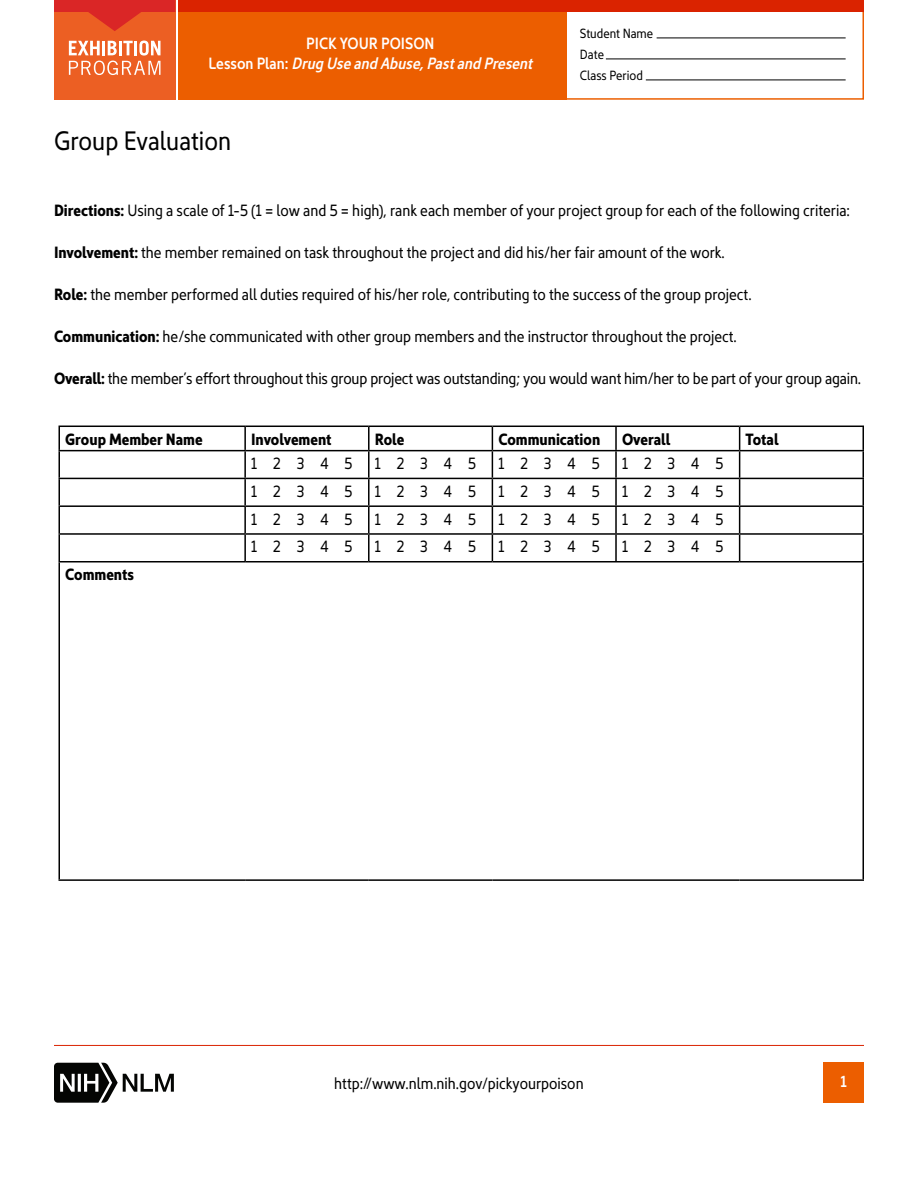
<style>
.page{position:relative;width:918px;height:1188px;background:#fff}
.page>*{position:absolute;margin:0;border:0;box-sizing:border-box;transform-origin:0 0}
.t1{font:27px "Kyrial Sans Pro Regular Cond";color:#000}
.t2{font:16.5px "Kyrial Sans Pro Regular Cond";color:#000}
.t3{font:16.5px "Kyrial Sans Pro Bold Cond";color:#000}
.t4{font:16.5px "Kyrial Sans Pro Semi Bold Cond Itali";color:#fff}
.t5{font:16.5px "Kyrial Sans Pro Semi Bold Cond";color:#fff}
.t6{font:13.5px/21px "Kyrial Sans Pro Regular Cond";color:#000}
.s1{font-family:"Kyrial Sans Pro Semi Bold Cond"}
.s2{font-family:"Kyrial Sans Pro Bold Cond"}
</style>
<div class="page">
<div style="left:824px;top:1063px;width:40px;height:40px;background:#ec5e00"></div>
<hr style="left:54px;top:1045px;width:810px;height:1px;background:#da2300">
<div style="left:178px;top:6px;width:388px;height:94px;background:#ec5e00"></div>
<div style="left:476px;top:6px;width:388px;height:94px;border:2px solid #ec5e00"></div>
<div style="left:178px;top:0;width:686px;height:12px;background:#da2300"></div>
<div style="left:54px;top:0;width:121px;height:100px;background:#ec5f23"></div>
<svg style="left:69px;top:41px;width:92px;height:34px"></svg>
<svg style="left:54px;top:0;width:121px;height:31px"></svg>
<hr style="left:657px;top:38px;width:189px;height:1px;background:#000">
<hr style="left:606px;top:59px;width:240px;height:1px;background:#000">
<hr style="left:646px;top:80px;width:200px;height:1px;background:#000">
<hr style="left:58px;top:426px;width:187px;height:1px;background:#000">
<hr style="left:58px;top:427px;width:2px;height:23px;background:#000">
<hr style="left:245px;top:426px;width:124px;height:1px;background:#000">
<hr style="left:244px;top:427px;width:2px;height:23px;background:#000">
<hr style="left:369px;top:426px;width:123px;height:1px;background:#000">
<hr style="left:368px;top:427px;width:2px;height:23px;background:#000">
<hr style="left:492px;top:426px;width:124px;height:1px;background:#000">
<hr style="left:616px;top:426px;width:124px;height:1px;background:#000">
<hr style="left:615px;top:427px;width:2px;height:23px;background:#000">
<hr style="left:740px;top:426px;width:124px;height:1px;background:#000">
<hr style="left:862px;top:427px;width:2px;height:23px;background:#000">
<hr style="left:58px;top:450px;width:187px;height:1px;background:#000">
<hr style="left:58px;top:451px;width:2px;height:27px;background:#000">
<hr style="left:245px;top:450px;width:124px;height:1px;background:#000">
<hr style="left:244px;top:451px;width:2px;height:27px;background:#000">
<hr style="left:369px;top:450px;width:123px;height:1px;background:#000">
<hr style="left:368px;top:451px;width:2px;height:27px;background:#000">
<hr style="left:492px;top:450px;width:124px;height:1px;background:#000">
<hr style="left:616px;top:450px;width:124px;height:1px;background:#000">
<hr style="left:615px;top:451px;width:2px;height:27px;background:#000">
<hr style="left:740px;top:450px;width:124px;height:1px;background:#000">
<hr style="left:862px;top:451px;width:2px;height:27px;background:#000">
<hr style="left:58px;top:478px;width:187px;height:1px;background:#000">
<hr style="left:58px;top:479px;width:2px;height:26px;background:#000">
<hr style="left:245px;top:478px;width:124px;height:1px;background:#000">
<hr style="left:244px;top:479px;width:2px;height:26px;background:#000">
<hr style="left:369px;top:478px;width:123px;height:1px;background:#000">
<hr style="left:368px;top:479px;width:2px;height:26px;background:#000">
<hr style="left:492px;top:478px;width:124px;height:1px;background:#000">
<hr style="left:616px;top:478px;width:124px;height:1px;background:#000">
<hr style="left:615px;top:479px;width:2px;height:26px;background:#000">
<hr style="left:740px;top:478px;width:124px;height:1px;background:#000">
<hr style="left:862px;top:479px;width:2px;height:26px;background:#000">
<hr style="left:58px;top:505px;width:187px;height:2px;background:#000">
<hr style="left:58px;top:507px;width:2px;height:26px;background:#000">
<hr style="left:245px;top:505px;width:124px;height:2px;background:#000">
<hr style="left:244px;top:507px;width:2px;height:26px;background:#000">
<hr style="left:369px;top:505px;width:123px;height:2px;background:#000">
<hr style="left:368px;top:507px;width:2px;height:26px;background:#000">
<hr style="left:492px;top:505px;width:124px;height:2px;background:#000">
<hr style="left:616px;top:505px;width:124px;height:2px;background:#000">
<hr style="left:615px;top:507px;width:2px;height:26px;background:#000">
<hr style="left:740px;top:505px;width:124px;height:2px;background:#000">
<hr style="left:862px;top:507px;width:2px;height:26px;background:#000">
<hr style="left:58px;top:533px;width:187px;height:2px;background:#000">
<hr style="left:58px;top:535px;width:2px;height:26px;background:#000">
<hr style="left:245px;top:533px;width:124px;height:2px;background:#000">
<hr style="left:244px;top:535px;width:2px;height:26px;background:#000">
<hr style="left:369px;top:533px;width:123px;height:2px;background:#000">
<hr style="left:368px;top:535px;width:2px;height:26px;background:#000">
<hr style="left:492px;top:533px;width:124px;height:2px;background:#000">
<svg style="left:492px;top:427px;width:1px;height:134px"></svg>
<hr style="left:616px;top:533px;width:124px;height:2px;background:#000">
<hr style="left:615px;top:535px;width:2px;height:26px;background:#000">
<hr style="left:740px;top:533px;width:124px;height:2px;background:#000">
<svg style="left:739px;top:427px;width:1px;height:134px"></svg>
<hr style="left:862px;top:535px;width:2px;height:26px;background:#000">
<hr style="left:58px;top:561px;width:187px;height:1px;background:#000">
<hr style="left:58px;top:562px;width:2px;height:317px;background:#000">
<hr style="left:245px;top:561px;width:124px;height:1px;background:#000">
<hr style="left:369px;top:561px;width:123px;height:1px;background:#000">
<hr style="left:492px;top:561px;width:124px;height:1px;background:#000">
<hr style="left:616px;top:561px;width:124px;height:1px;background:#000">
<hr style="left:740px;top:561px;width:124px;height:1px;background:#000">
<hr style="left:862px;top:562px;width:2px;height:317px;background:#000">
<hr style="left:58px;top:879px;width:187px;height:2px;background:#000">
<hr style="left:245px;top:879px;width:124px;height:2px;background:#000">
<hr style="left:369px;top:879px;width:123px;height:2px;background:#000">
<hr style="left:492px;top:879px;width:124px;height:2px;background:#000">
<hr style="left:616px;top:879px;width:124px;height:2px;background:#000">
<hr style="left:740px;top:879px;width:124px;height:2px;background:#000">
<svg style="left:54px;top:1063px;width:120px;height:40px"></svg>
<p class="t5" style="left:306px;top:32px;width:130px">PICK YOUR POISON</p>
<p class="t4" style="left:209px;top:52px;width:325px"><span class="s1">Lesson Plan:</span> Drug Use and Abuse, Past and Present</p>
<h2 class="t1" style="left:54px;top:122px;width:179px">Group Evaluation</h2>
<p class="t6" style="left:580px;top:22px;width:75px">Student Name<br>Date<br>Class Period</p>
<p class="t2" style="left:54px;top:199px;width:798px"><span class="s2">Directions:</span> Using a scale of 1-5 (1 = low and 5 = high), rank each member of your project group for each of the following criteria:</p>
<p class="t2" style="left:54px;top:241px;width:672px"><span class="s2">Involvement:</span> the member remained on task throughout the project and did his/her fair amount of the work.</p>
<p class="t2" style="left:54px;top:283px;width:699px"><span class="s2">Role:</span> the member performed all duties required of his/her role, contributing to the success of the group project.</p>
<p class="t2" style="left:54px;top:325px;width:684px"><span class="s2">Communication:</span> he/she communicated with other group members and the instructor throughout the project.</p>
<p class="t2" style="left:54px;top:367px;width:809px"><span class="s2">Overall:</span> the member’s effort throughout this group project was outstanding; you would want him/her to be part of your group again.</p>
<p class="t3" style="left:65px;top:427px;width:139px">Group Member Name</p>
<p class="t3" style="left:251px;top:427px;width:82px">Involvement</p>
<p class="t3" style="left:375px;top:427px;width:31px">Role</p>
<p class="t3" style="left:498px;top:427px;width:103px">Communication</p>
<p class="t3" style="left:622px;top:427px;width:50px">Overall</p>
<p class="t3" style="left:746px;top:427px;width:34px">Total</p>
<p class="t2" style="left:251px;top:452px;width:79px">1 2 3 4</p>
<p class="t2" style="left:345px;top:452px;width:9px">5</p>
<p class="t2" style="left:375px;top:452px;width:31px">1 2</p>
<p class="t2" style="left:420px;top:452px;width:9px">3</p>
<p class="t2" style="left:444px;top:452px;width:10px">4</p>
<p class="t2" style="left:468px;top:452px;width:9px">5</p>
<p class="t2" style="left:498px;top:452px;width:103px">1 2 3 4 5</p>
<p class="t2" style="left:622px;top:452px;width:55px">1 2 3</p>
<p class="t2" style="left:691px;top:452px;width:10px">4</p>
<p class="t2" style="left:715px;top:452px;width:9px">5</p>
<p class="t2" style="left:251px;top:480px;width:79px">1 2 3 4</p>
<p class="t2" style="left:345px;top:480px;width:9px">5</p>
<p class="t2" style="left:375px;top:480px;width:31px">1 2</p>
<p class="t2" style="left:420px;top:480px;width:9px">3</p>
<p class="t2" style="left:444px;top:480px;width:10px">4</p>
<p class="t2" style="left:468px;top:480px;width:9px">5</p>
<p class="t2" style="left:498px;top:480px;width:103px">1 2 3 4 5</p>
<p class="t2" style="left:622px;top:480px;width:55px">1 2 3</p>
<p class="t2" style="left:691px;top:480px;width:10px">4</p>
<p class="t2" style="left:715px;top:480px;width:9px">5</p>
<p class="t2" style="left:251px;top:508px;width:79px">1 2 3 4</p>
<p class="t2" style="left:345px;top:508px;width:9px">5</p>
<p class="t2" style="left:375px;top:508px;width:31px">1 2</p>
<p class="t2" style="left:420px;top:508px;width:9px">3</p>
<p class="t2" style="left:444px;top:508px;width:10px">4</p>
<p class="t2" style="left:468px;top:508px;width:9px">5</p>
<p class="t2" style="left:498px;top:508px;width:103px">1 2 3 4 5</p>
<p class="t2" style="left:622px;top:508px;width:55px">1 2 3</p>
<p class="t2" style="left:691px;top:508px;width:10px">4</p>
<p class="t2" style="left:715px;top:508px;width:9px">5</p>
<p class="t2" style="left:251px;top:535px;width:79px">1 2 3 4</p>
<p class="t2" style="left:345px;top:535px;width:9px">5</p>
<p class="t2" style="left:375px;top:535px;width:31px">1 2</p>
<p class="t2" style="left:420px;top:535px;width:9px">3</p>
<p class="t2" style="left:444px;top:535px;width:10px">4</p>
<p class="t2" style="left:468px;top:535px;width:9px">5</p>
<p class="t2" style="left:498px;top:535px;width:103px">1 2 3 4 5</p>
<p class="t2" style="left:622px;top:535px;width:55px">1 2 3</p>
<p class="t2" style="left:691px;top:535px;width:10px">4</p>
<p class="t2" style="left:715px;top:535px;width:9px">5</p>
<p class="t3" style="left:65px;top:562px;width:70px">Comments</p>
<p class="t2" style="left:334px;top:1072px;width:251px">http://www.nlm.nih.gov/pickyourpoison</p>
<p class="t5" style="left:841px;top:1070px;width:8px">1</p>
</div>
